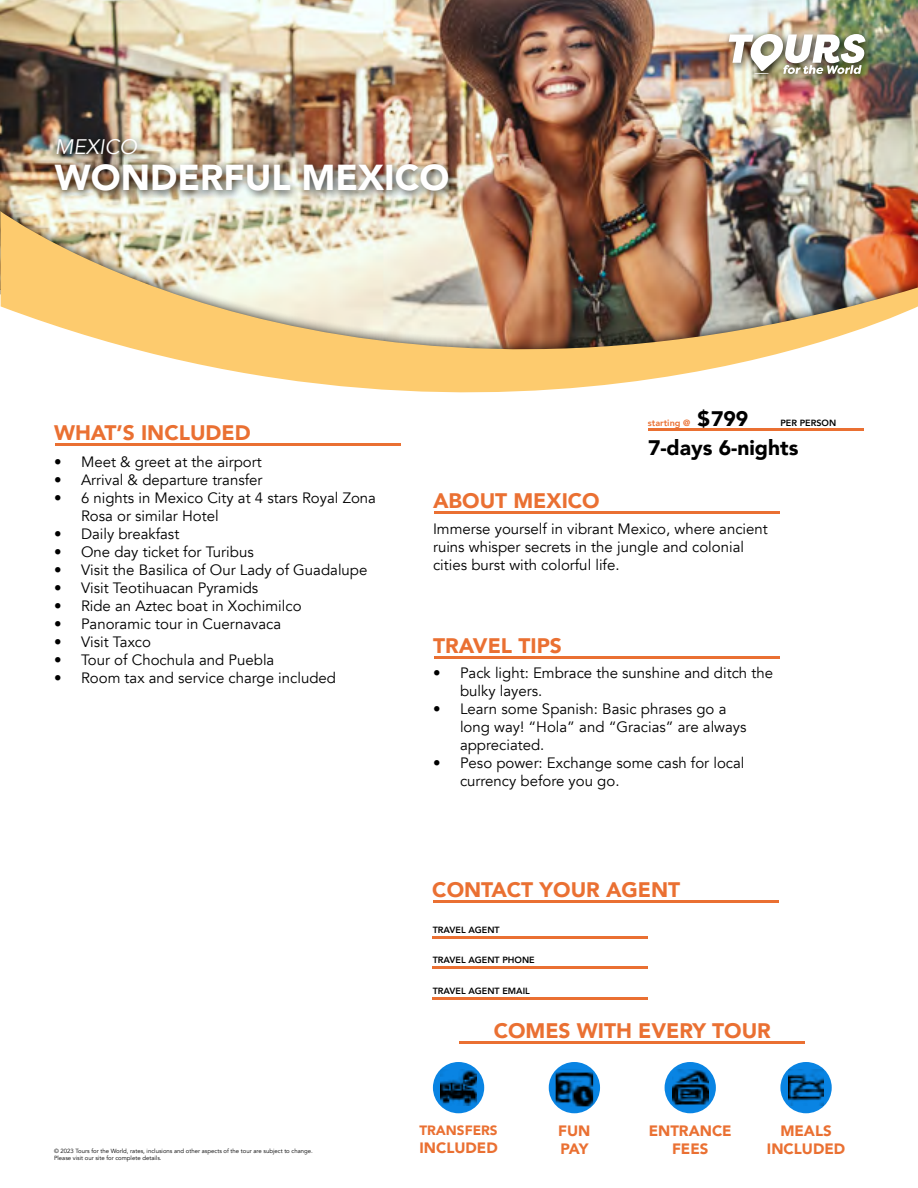
<style>
.page{position:relative;width:918px;height:1188px;background:#fff}
.page>*{position:absolute;margin:0;border:0;box-sizing:border-box;transform-origin:0 0}
.t1{font:900 36px "Avenir";color:#fff}
.t2{font:900 21px "Avenir";color:#ea7032}
.t3{font:900 21px/29.5px "Avenir";color:#000;text-align:center}
.t4{font:italic 21px "Avenir";color:#fff}
.t5{font:15px/18px "Avenir";color:#000}
.t6{font:900 15px/18px "Avenir";color:#ea7032}
.t7{font:900 13.5px "Avenir";color:#ea7032}
.t8{font:800 9px "Avenir";color:#000}
.t9{font:800 9px "Avenir";color:#ea7032}
.t10{font:6px/7.2px "Avenir";color:#000}
</style>
<div class="page">
<img style="left:0;top:0;width:918px;height:199px">
<img style="left:0;top:199px;width:918px;height:12px">
<img style="left:0;top:211px;width:918px;height:220px">
<div style="left:723px;top:28px;width:151px;height:56px;background:#000;opacity:.75"></div>
<img style="left:729px;top:34px;width:137px;height:40px">
<div style="left:50px;top:135px;width:98px;height:30px;background:#000;opacity:.75"></div>
<hr style="left:55px;top:443px;width:346px;height:3px;background:#ea7032">
<hr style="left:434px;top:511px;width:346px;height:3px;background:#ea7032">
<hr style="left:434px;top:656px;width:346px;height:3px;background:#ea7032">
<hr style="left:648px;top:429px;width:215px;height:2px;background:#ea7032">
<hr style="left:433px;top:936px;width:215px;height:3px;background:#ea7032">
<hr style="left:433px;top:966px;width:215px;height:3px;background:#ea7032">
<hr style="left:433px;top:997px;width:215px;height:3px;background:#ea7032">
<hr style="left:459px;top:1041px;width:346px;height:3px;background:#ea7032">
<hr style="left:433px;top:900px;width:346px;height:2px;background:#ea7032">
<div style="left:433px;top:1062px;width:51px;height:51px;background:#0984e3;border-radius:50%"></div>
<img style="left:441px;top:1070px;width:35px;height:35px">
<svg style="left:549px;top:1062px;width:51px;height:51px"></svg>
<img style="left:556px;top:1069px;width:37px;height:37px">
<div style="left:665px;top:1062px;width:51px;height:51px;background:#0984e3;border-radius:50%"></div>
<img style="left:672px;top:1070px;width:36px;height:35px">
<div style="left:780px;top:1062px;width:52px;height:51px;background:#0984e3;border-radius:50%"></div>
<img style="left:788px;top:1070px;width:36px;height:35px">
<div style="left:48px;top:160px;width:411px;height:41px;background:#000;opacity:.75"></div>
<h2 class="t4" style="left:55px;top:134px;width:84px">MEXICO</h2>
<h1 class="t1" style="left:55px;top:146px;width:396px">WONDERFUL MEXICO</h1>
<h2 class="t2" style="left:54px;top:415px;width:198px">WHAT’S INCLUDED</h2>
<p class="t5" style="left:54px;top:454px;width:209px">• Meet &amp; greet at the airport</p>
<p class="t5" style="left:54px;top:472px;width:210px">• Arrival &amp; departure transfer</p>
<p class="t5" style="left:81px;top:490px;width:297px;text-indent:-27px">• 6 nights in Mexico City at 4 stars Royal Zona<br>Rosa or similar Hotel</p>
<p class="t5" style="left:54px;top:526px;width:127px">• Daily breakfast</p>
<p class="t5" style="left:54px;top:544px;width:201px">• One day ticket for Turibus</p>
<p class="t5" style="left:54px;top:562px;width:315px">• Visit the Basilica of Our Lady of Guadalupe</p>
<p class="t5" style="left:54px;top:580px;width:206px">• Visit Teotihuacan Pyramids</p>
<p class="t5" style="left:54px;top:598px;width:249px">• Ride an Aztec boat in Xochimilco</p>
<p class="t5" style="left:54px;top:616px;width:229px">• Panoramic tour in Cuernavaca</p>
<p class="t5" style="left:54px;top:634px;width:99px">• Visit Taxco</p>
<p class="t5" style="left:54px;top:652px;width:222px">• Tour of Chochula and Puebla</p>
<p class="t5" style="left:54px;top:670px;width:284px">• Room tax and service charge included</p>
<h2 class="t2" style="left:433px;top:483px;width:168px">ABOUT MEXICO</h2>
<h2 class="t3" style="left:648px;top:403px;width:152px">$799<br>7-days 6-nights</h2>
<p class="t8" style="left:780px;top:415px;width:57px">PER PERSON</p>
<p class="t9" style="left:648px;top:415px;width:44px">starting @</p>
<p class="t5" style="left:433px;top:520px;width:336px">Immerse yourself in vibrant Mexico, where ancient ruins whisper secrets in the jungle and colonial cities burst with colorful life.</p>
<h2 class="t2" style="left:433px;top:628px;width:130px">TRAVEL TIPS</h2>
<p class="t5" style="left:460px;top:665px;width:315px;text-indent:-27px">• Pack light: Embrace the sunshine and ditch the bulky layers.</p>
<p class="t5" style="left:460px;top:701px;width:288px;text-indent:-27px">• Learn some Spanish: Basic phrases go a long way! “Hola” and “Gracias” are always appreciated.</p>
<p class="t5" style="left:460px;top:755px;width:286px;text-indent:-27px">• Peso power: Exchange some cash for local currency before you go.</p>
<h2 class="t2" style="left:432px;top:872px;width:250px">CONTACT YOUR AGENT</h2>
<p class="t8" style="left:433px;top:923px;width:68px">TRAVEL AGENT</p>
<p class="t8" style="left:433px;top:953px;width:103px">TRAVEL AGENT PHONE</p>
<p class="t8" style="left:433px;top:984px;width:99px">TRAVEL AGENT EMAIL</p>
<h2 class="t2" style="left:494px;top:1013px;width:279px">COMES WITH EVERY TOUR</h2>
<p class="t7" style="left:419px;top:1119px;width:80px">TRANSFERS</p>
<p class="t6" style="left:419px;top:1138px;width:80px">INCLUDED</p>
<p class="t6" style="left:558px;top:1122px;width:34px">FUN<br>PAY</p>
<p class="t6" style="left:649px;top:1122px;width:85px;text-align:center">ENTRANCE<br>FEES</p>
<p class="t6" style="left:780px;top:1122px;width:53px">MEALS</p>
<p class="t10" style="left:54px;top:1147px;width:260px">© 2023 Tours for the World, rates, inclusions and other aspects of the tour are subject to change.<br>Please visit our site for complete details.</p>
<p class="t6" style="left:767px;top:1140px;width:80px">INCLUDED</p>
</div>
